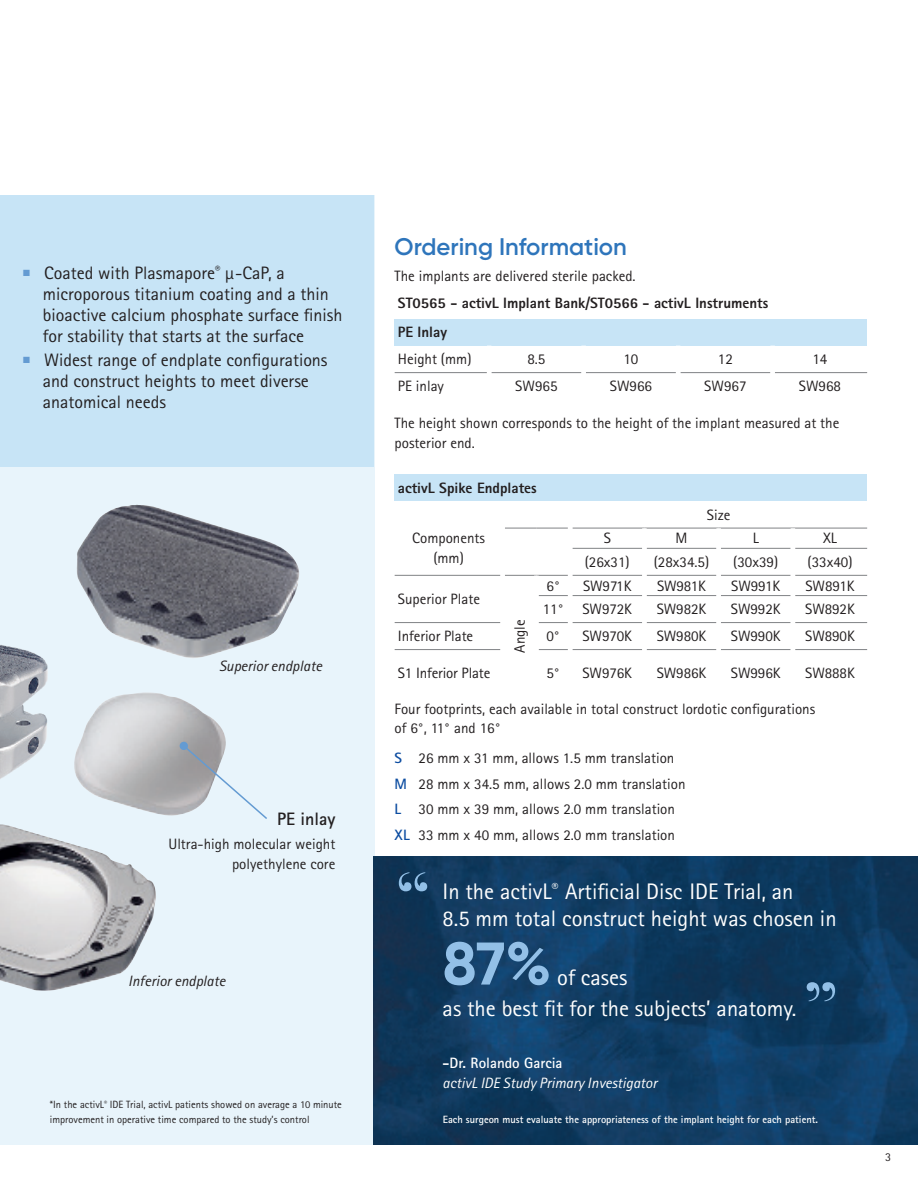
<style>
.page{position:relative;width:918px;height:1188px;background:#fff}
.page>*{position:absolute;margin:0;border:0;box-sizing:border-box;transform-origin:0 0}
.t1{font:700 66px "Bodoni Svty Two ITCTT";color:#93c0e7}
.t2{font:700 60px "Gilroy";color:#93c0e7}
.t3{font:600 24px "Gilroy";color:#2e75bb}
.t4{font:22.5px/27px "Rotis Sans Serif Pro";color:#fff}
.t5{font:18px/21px "Rotis Sans Serif Pro";color:#231f20}
.t6{font:700 18px "Rotis Sans Serif Pro";color:#231f20}
.t7{font:15px/19.5px "Rotis Sans Serif Pro";color:#231f20}
.t8{font:800 15px/29.7px "Rotis Sans Serif Pro";color:#231f20}
.t9{font:italic 15px "Rotis Sans Serif Pro";color:#fff}
.t10{font:italic 15px "Rotis Sans Serif Pro";color:#231f20}
.t11{font:700 15px "Rotis Sans Serif Pro";color:#fff}
.t12{font:12px "Rotis Sans Serif Pro";color:#231f20}
.t13{font:10.5px/15px "Rotis Sans Serif Pro";color:#231f20}
.t14{font:700 10.5px "Rotis Sans Serif Pro";color:#fff}
.s1{font-weight:700;color:#0d4da1}
</style>
<div class="page">
<div style="left:0;top:196px;width:374px;height:949px;background:#e8f4fb"></div>
<div style="left:0;top:196px;width:374px;height:271px;background:#c7e4f6"></div>
<img style="left:374px;top:856px;width:544px;height:289px">
<img style="left:0;top:645px;width:47px;height:134px">
<img style="left:0;top:825px;width:156px;height:166px">
<img style="left:76px;top:505px;width:223px;height:153px">
<img style="left:74px;top:693px;width:152px;height:123px">
<svg style="left:179px;top:741px;width:88px;height:78px"></svg>
<div style="left:395px;top:319px;width:472px;height:27px;background:#c7e4f6"></div>
<hr style="left:395px;top:372px;width:92px;height:1px;background:#808285">
<hr style="left:491px;top:372px;width:90px;height:1px;background:#808285">
<hr style="left:586px;top:372px;width:90px;height:1px;background:#808285">
<hr style="left:680px;top:372px;width:90px;height:1px;background:#808285">
<hr style="left:775px;top:372px;width:92px;height:1px;background:#808285">
<div style="left:395px;top:474px;width:472px;height:27px;background:#c7e4f6"></div>
<hr style="left:505px;top:528px;width:31px;height:1px;background:#808285">
<hr style="left:536px;top:528px;width:32px;height:1px;background:#808285">
<hr style="left:572px;top:528px;width:72px;height:1px;background:#808285">
<hr style="left:644px;top:528px;width:75px;height:1px;background:#808285">
<hr style="left:719px;top:528px;width:74px;height:1px;background:#808285">
<hr style="left:793px;top:528px;width:74px;height:1px;background:#808285">
<hr style="left:572px;top:548px;width:70px;height:1px;background:#808285">
<hr style="left:647px;top:548px;width:69px;height:1px;background:#808285">
<hr style="left:721px;top:548px;width:70px;height:1px;background:#808285">
<hr style="left:795px;top:548px;width:72px;height:1px;background:#808285">
<hr style="left:395px;top:575px;width:105px;height:1px;background:#808285">
<hr style="left:505px;top:575px;width:31px;height:1px;background:#808285">
<hr style="left:536px;top:575px;width:32px;height:1px;background:#808285">
<hr style="left:572px;top:575px;width:70px;height:1px;background:#808285">
<hr style="left:647px;top:575px;width:69px;height:1px;background:#808285">
<hr style="left:721px;top:575px;width:70px;height:1px;background:#808285">
<hr style="left:795px;top:575px;width:72px;height:1px;background:#808285">
<svg style="left:539px;top:595px;width:29px;height:1px"></svg>
<hr style="left:572px;top:595px;width:70px;height:1px;background:#808285">
<hr style="left:647px;top:595px;width:69px;height:1px;background:#808285">
<hr style="left:721px;top:595px;width:70px;height:1px;background:#808285">
<hr style="left:795px;top:595px;width:72px;height:1px;background:#808285">
<hr style="left:395px;top:622px;width:105px;height:1px;background:#808285">
<svg style="left:539px;top:622px;width:29px;height:1px"></svg>
<hr style="left:572px;top:622px;width:70px;height:1px;background:#808285">
<hr style="left:647px;top:622px;width:69px;height:1px;background:#808285">
<hr style="left:721px;top:622px;width:70px;height:1px;background:#808285">
<hr style="left:795px;top:622px;width:72px;height:1px;background:#808285">
<hr style="left:395px;top:649px;width:105px;height:1px;background:#808285">
<svg style="left:539px;top:649px;width:29px;height:1px"></svg>
<hr style="left:572px;top:649px;width:70px;height:1px;background:#808285">
<hr style="left:647px;top:649px;width:69px;height:1px;background:#808285">
<hr style="left:721px;top:649px;width:70px;height:1px;background:#808285">
<hr style="left:795px;top:649px;width:72px;height:1px;background:#808285">
<div style="left:642px;top:528px;width:5px;height:20px;background:#fff"></div>
<div style="left:716px;top:528px;width:5px;height:20px;background:#fff"></div>
<hr style="left:791px;top:528px;width:4px;height:20px;background:#fff">
<p class="t5" style="left:43px;top:263px;width:301px;text-indent:-20px"><sup>■</sup> Coated with Plasmapore<sup>®</sup> μ-CaP, a microporous titanium coating and a thin bioactive calcium phosphate surface finish for stability that starts at the surface</p>
<p class="t5" style="left:43px;top:349px;width:286px;text-indent:-20px"><sup>■</sup> Widest range of endplate configurations and construct heights to meet diverse anatomical needs</p>
<p class="t10" style="left:219px;top:657px;width:105px">Superior endplate</p>
<p class="t6" style="left:277px;top:807px;width:60px">PE inlay</p>
<p class="t7" style="left:168px;top:834px;width:168px;text-align:right">Ultra-high molecular weight polyethylene core</p>
<p class="t10" style="left:128px;top:972px;width:99px">Inferior endplate</p>
<p class="t13" style="left:50px;top:1097px;width:294px">*In the activL<sup>®</sup> IDE Trial, activL patients showed on average a 10 minute improvement in operative time compared to the study’s control</p>
<h3 class="t3" style="left:395px;top:231px;width:234px">Ordering Information</h3>
<p class="t7" style="left:395px;top:266px;width:243px">The implants are delivered sterile packed.</p>
<p class="t8" style="left:398px;top:288px;width:372px">ST0565 - activL Implant Bank/ST0566 - activL Instruments<br>PE Inlay</p>
<p class="t7" style="left:398px;top:350px;width:75px">Height (mm)</p>
<p class="t7" style="left:527px;top:350px;width:20px">8.5</p>
<p class="t7" style="left:623px;top:350px;width:16px">10</p>
<p class="t7" style="left:718px;top:350px;width:16px">12</p>
<p class="t7" style="left:812px;top:350px;width:16px">14</p>
<p class="t7" style="left:398px;top:377px;width:48px">PE inlay</p>
<p class="t7" style="left:515px;top:377px;width:44px">SW965</p>
<p class="t7" style="left:610px;top:377px;width:44px">SW966</p>
<p class="t7" style="left:704px;top:377px;width:44px">SW967</p>
<p class="t7" style="left:799px;top:377px;width:44px">SW968</p>
<p class="t7" style="left:395px;top:414px;width:446px">The height shown corresponds to the height of the implant measured at the posterior end.</p>
<p class="t8" style="left:398px;top:473px;width:140px">activL Spike Endplates</p>
<p class="t7" style="left:412px;top:529px;width:75px;text-align:center">Components (mm)</p>
<p class="t7" style="left:398px;top:589px;width:84px">Superior Plate</p>
<p class="t7" style="left:707px;top:505px;width:25px">Size</p>
<p class="t7" style="left:604px;top:529px;width:9px">S</p>
<p class="t7" style="left:676px;top:529px;width:13px">M</p>
<p class="t7" style="left:753px;top:529px;width:8px">L</p>
<p class="t7" style="left:823px;top:529px;width:15px">XL</p>
<p class="t7" style="left:585px;top:552px;width:46px">(26x31)</p>
<p class="t7" style="left:654px;top:552px;width:57px">(28x34.5)</p>
<p class="t7" style="left:733px;top:552px;width:46px">(30x39)</p>
<p class="t7" style="left:808px;top:552px;width:46px">(33x40)</p>
<p class="t7" style="left:547px;top:576px;width:15px">6°</p>
<p class="t7" style="left:583px;top:576px;width:50px">SW971K</p>
<p class="t7" style="left:657px;top:576px;width:51px">SW981K</p>
<p class="t7" style="left:731px;top:576px;width:51px">SW991K</p>
<p class="t7" style="left:806px;top:576px;width:51px">SW891K</p>
<p class="t7" style="left:543px;top:600px;width:22px">11°</p>
<p class="t7" style="left:582px;top:600px;width:51px">SW972K</p>
<p class="t7" style="left:657px;top:600px;width:51px">SW982K</p>
<p class="t7" style="left:731px;top:600px;width:51px">SW992K</p>
<p class="t7" style="left:805px;top:600px;width:51px">SW892K</p>
<p class="t7" style="left:510px;top:653px;width:35px;rotate:-90deg">Angle</p>
<p class="t7" style="left:398px;top:627px;width:77px">Inferior Plate</p>
<p class="t7" style="left:547px;top:627px;width:15px">0°</p>
<p class="t7" style="left:582px;top:627px;width:51px">SW970K</p>
<p class="t7" style="left:657px;top:627px;width:51px">SW980K</p>
<p class="t7" style="left:731px;top:627px;width:51px">SW990K</p>
<p class="t7" style="left:805px;top:627px;width:51px">SW890K</p>
<p class="t7" style="left:398px;top:664px;width:94px">S1 Inferior Plate</p>
<p class="t7" style="left:547px;top:664px;width:15px">5°</p>
<p class="t7" style="left:582px;top:664px;width:51px">SW976K</p>
<p class="t7" style="left:657px;top:664px;width:51px">SW986K</p>
<p class="t7" style="left:731px;top:664px;width:51px">SW996K</p>
<p class="t7" style="left:805px;top:664px;width:51px">SW888K</p>
<p class="t7" style="left:395px;top:699px;width:422px">Four footprints, each available in total construct lordotic configurations of 6°, 11° and 16°</p>
<p class="t7" style="left:395px;top:745px;width:292px;line-height:25.5px"><span class="s1">S</span> 26 mm x 31 mm, allows 1.5 mm translation <span class="s1">M</span> 28 mm x 34.5 mm, allows 2.0 mm translation <span class="s1">L</span> 30 mm x 39 mm, allows 2.0 mm translation <span class="s1">XL</span> 33 mm x 40 mm, allows 2.0 mm translation</p>
<h1 class="t1" style="left:395px;top:842px;width:39px">“</h1>
<h3 class="t4" style="left:443px;top:878px;width:396px">In the activL<sup>®</sup> Artificial Disc IDE Trial, an<br>8.5 mm total construct height was chosen in</h3>
<h2 class="t2" style="left:443px;top:926px;width:110px">87%</h2>
<h3 class="t4" style="left:443px;top:961px;width:355px;line-height:31.5px;text-indent:115px">of cases<br>as the best fit for the subjects’ anatomy.</h3>
<h1 class="t1" style="left:802px;top:951px;width:39px">”</h1>
<p class="t11" style="left:443px;top:1054px;width:121px">-Dr. Rolando Garcia</p>
<p class="t9" style="left:443px;top:1074px;width:216px">activL IDE Study Primary Investigator</p>
<p class="t14" style="left:443px;top:1113px;width:377px">Each surgeon must evaluate the appropriateness of the implant height for each patient.</p>
<p class="t12" style="left:885px;top:1150px;width:7px">3</p>
</div>
